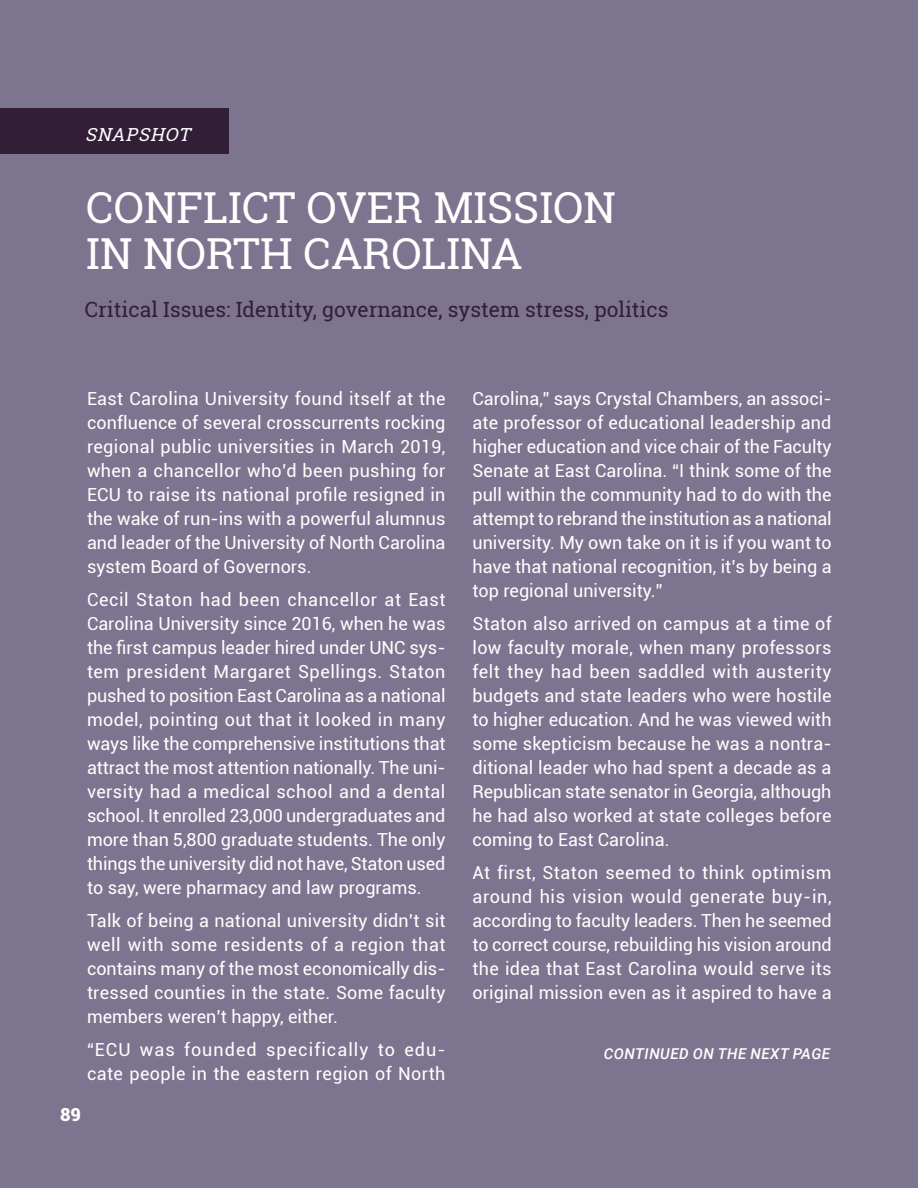
<style>
.page{position:relative;width:918px;height:1188px;background:#7d758f}
.page>*{position:absolute;margin:0;border:0;box-sizing:border-box;transform-origin:0 0}
.Sidebar{font:42.75px/46px "Roboto Slab";color:#fff}
.figure_headers{font:21px "Roboto Slab";color:#331e38}
.Paragraph_Style_1{font:18px/24px "Roboto";color:#fff;text-align:justify}
.Paragraph_Style_1-2{font:18px/24px "Roboto";letter-spacing:.025em;color:#fff}
.Paragraph_Style_1-3{font:italic 18px "Roboto Slab";color:#fff}
.t1{font:900 18px "Roboto";color:#fff}
.Paragraph_Style_1-4{font:italic 500 15px "Roboto";letter-spacing:.035em;color:#fff}
</style>
<div class="page">
<div style="left:46px;top:109px;width:183px;height:45px;background:#331e38"></div>
<div style="left:0;top:109px;width:65px;height:45px;background:#331e38"></div>
<p class="Paragraph_Style_1-3" style="left:85px;top:122px;width:112px">SNAPSHOT</p>
<p class="Sidebar" style="left:86px;top:184px;width:531px">CONFLICT OVER MISSION<br>IN NORTH CAROLINA</p>
<p class="figure_headers" style="left:85px;top:295px;width:585px">Critical Issues: Identity, governance, system stress, politics</p>
<p class="Paragraph_Style_1" style="left:87px;top:386px;width:360px">East Carolina University found itself at the confluence of several crosscurrents rocking regional public universities in March 2019, when a chancellor who’d been pushing for ECU to raise its national profile resigned in the wake of run-ins with a powerful alumnus and leader of the University of North Carolina system Board of Governors.</p>
<p class="Paragraph_Style_1" style="left:87px;top:587px;width:360px">Cecil Staton had been chancellor at East Carolina University since 2016, when he was the first campus leader hired under UNC sys&shy;tem president Margaret Spellings. Staton pushed to position East Carolina as a national model, pointing out that it looked in many ways like the comprehensive institutions that attract the most attention nationally. The uni&shy;versity had a medical school and a dental school. It enrolled 23,000 undergraduates and more than 5,800 graduate students. The only things the university did not have, Staton used to say, were pharmacy and law programs.</p>
<p class="Paragraph_Style_1" style="left:87px;top:908px;width:360px">Talk of being a national university didn’t sit well with some residents of a region that contains many of the most economically dis&shy;tressed counties in the state. Some faculty members weren’t happy, either.</p>
<p class="Paragraph_Style_1-2" style="left:87px;top:1037px;width:360px">“ECU was founded specifically to edu&shy;cate people in the eastern region of North</p>
<p class="t1" style="left:60px;top:1101px;width:22px">89</p>
<p class="Paragraph_Style_1" style="left:473px;top:386px;width:361px">Carolina,” says Crystal Chambers, an associ&shy;ate professor of educational leadership and higher education and vice chair of the Faculty Senate at East Carolina. “I think some of the pull within the community had to do with the attempt to rebrand the institution as a national university. My own take on it is if you want to have that national recognition, it’s by being a top regional university.”</p>
<p class="Paragraph_Style_1" style="left:473px;top:611px;width:361px">Staton also arrived on campus at a time of low faculty morale, when many professors felt they had been saddled with austerity budgets and state leaders who were hostile to higher education. And he was viewed with some skepticism because he was a nontra&shy;ditional leader who had spent a decade as a Republican state senator in Georgia, although he had also worked at state colleges before coming to East Carolina.</p>
<p class="Paragraph_Style_1" style="left:473px;top:860px;width:361px">At first, Staton seemed to think optimism around his vision would generate buy-in, according to faculty leaders. Then he seemed to correct course, rebuilding his vision around the idea that East Carolina would serve its original mission even as it aspired to have a</p>
<p class="Paragraph_Style_1-4" style="left:604px;top:1043px;width:228px">CONTINUED ON THE NEXT PAGE</p>
</div>
